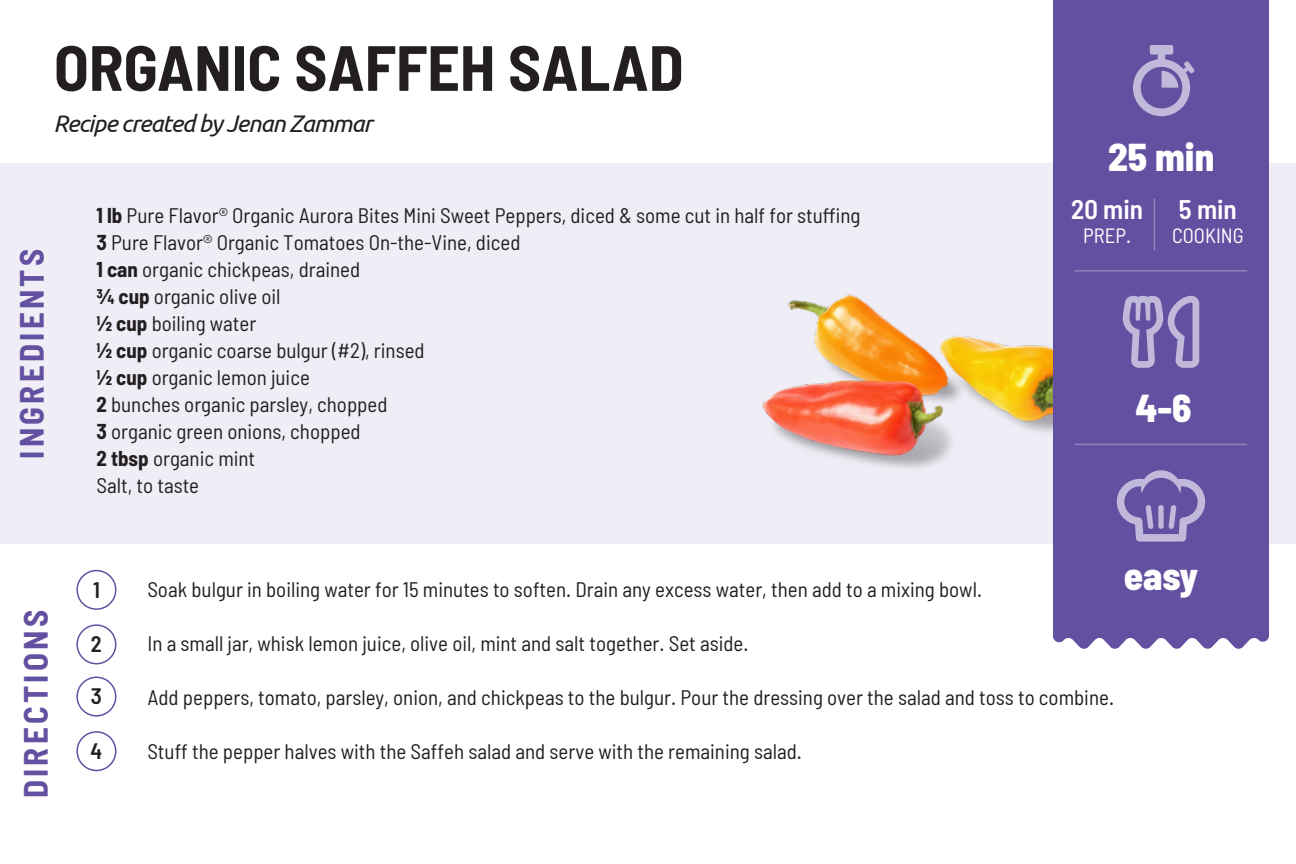
<style>
.page{position:relative;width:1296px;height:864px;background:#fff}
.page>*{position:absolute;margin:0;border:0;box-sizing:border-box;transform-origin:0 0}
.t1{font:700 semi-condensed 63.9px "Barlow";color:#231f20}
.t2{font:800 semi-condensed 39px "Barlow";color:#fff}
.t3{font:700 semi-condensed 33px "Barlow";letter-spacing:.1em;color:#6450a1}
.t4{font:600 semi-condensed 27px "Barlow";color:#fff}
.t5{font:italic 24px "Ubuntu";letter-spacing:-.04em;color:#231f20}
.t6{font:600 semi-condensed 22.5px "Barlow";color:#231f20}
.t7{font:semi-condensed 21px/27px "Barlow";color:#231f20}
.t8{font:semi-condensed 20.7px "Barlow";color:#fff}
.s1{font-weight:700}
</style>
<div class="page">
<div style="left:0;top:164px;width:1296px;height:380px;background:#efedf5"></div>
<img style="left:762px;top:294px;width:291px;height:175px">
<div style="left:1053px;top:0;width:216px;height:649px;background:#6450a1"></div>
<svg style="left:1123px;top:296px;width:76px;height:72px"></svg>
<svg style="left:1117px;top:470px;width:88px;height:72px"></svg>
<div style="left:1158px;top:505px;width:6px;height:24px;background:#c1b9d9;border-radius:2px"></div>
<svg style="left:1133px;top:45px;width:61px;height:71px"></svg>
<hr style="left:1075px;top:270px;width:172px;height:2px;background:#fff">
<hr style="left:1075px;top:444px;width:172px;height:1px;background:#fff">
<hr style="left:1154px;top:199px;width:1px;height:51px;background:#fff">
<div style="left:76px;top:570px;width:40px;height:40px;border:2px solid #6450a1;border-radius:50%"></div>
<div style="left:76px;top:624px;width:40px;height:40px;border:2px solid #6450a1;border-radius:50%"></div>
<div style="left:76px;top:677px;width:40px;height:40px;border:2px solid #6450a1;border-radius:50%"></div>
<div style="left:76px;top:731px;width:40px;height:40px;border:2px solid #6450a1;border-radius:50%"></div>
<h1 class="t1" style="left:54px;top:28px;width:631px">ORGANIC SAFFEH SALAD</h1>
<p class="t5" style="left:53px;top:109px;width:321px">Recipe created by Jenan Zammar</p>
<h3 class="t3" style="left:12px;top:459px;width:211px;rotate:-90deg">INGREDIENTS</h3>
<p class="t7" style="left:96px;top:202px;width:766px"><span class="s1">1 lb</span> Pure Flavor® Organic Aurora Bites Mini Sweet Peppers, diced &amp; some cut in half for stuffing <span class="s1">3</span> Pure Flavor® Organic Tomatoes On-the-Vine, diced<br><span class="s1">1 can</span> organic chickpeas, drained<br><span class="s1">¾ cup</span> organic olive oil<br><span class="s1">½ cup</span> boiling water<br><span class="s1">½ cup</span> organic coarse bulgur (#2), rinsed<br><span class="s1">½ cup</span> organic lemon juice<br><span class="s1">2</span> bunches organic parsley, chopped<br><span class="s1">3</span> organic green onions, chopped<br><span class="s1">2 tbsp</span> organic mint<br>Salt, to taste</p>
<h2 class="t2" style="left:1108px;top:133px;width:108px">25 min</h2>
<p class="t4" style="left:1071px;top:192px;width:73px">20 min</p>
<p class="t8" style="left:1083px;top:223px;width:49px">PREP.</p>
<p class="t4" style="left:1179px;top:192px;width:60px">5 min</p>
<p class="t8" style="left:1172px;top:223px;width:73px">COOKING</p>
<h2 class="t2" style="left:1136px;top:383px;width:58px">4-6</h2>
<h3 class="t3" style="left:15px;top:798px;width:190px;rotate:-90deg">DIRECTIONS</h3>
<p class="t6" style="left:93px;top:576px;width:8px">1</p>
<p class="t6" style="left:91px;top:630px;width:12px">2</p>
<p class="t6" style="left:91px;top:682px;width:13px">3</p>
<p class="t6" style="left:91px;top:737px;width:13px">4</p>
<p class="t7" style="left:147px;top:575px;width:836px">Soak bulgur in boiling water for 15 minutes to soften. Drain any excess water, then add to a mixing bowl.</p>
<p class="t7" style="left:147px;top:629px;width:603px">In a small jar, whisk lemon juice, olive oil, mint and salt together. Set aside.</p>
<p class="t7" style="left:147px;top:683px;width:968px">Add peppers, tomato, parsley, onion, and chickpeas to the bulgur. Pour the dressing over the salad and toss to combine.</p>
<p class="t7" style="left:147px;top:737px;width:656px">Stuff the pepper halves with the Saffeh salad and serve with the remaining salad.</p>
<h2 class="t2" style="left:1124px;top:552px;width:76px">easy</h2>
</div>
